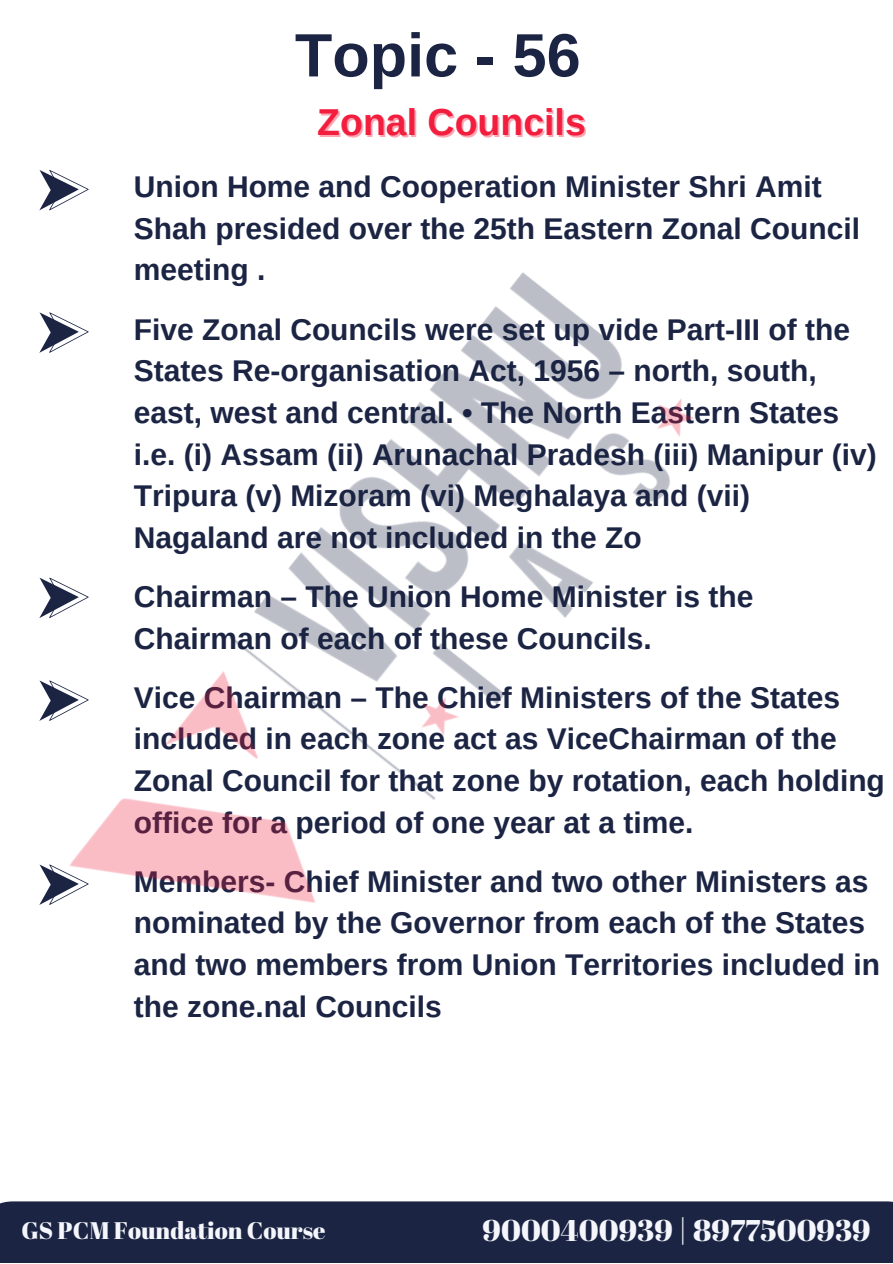
<style>
.page{position:relative;width:893px;height:1264px;background:#fff}
.page>*{position:absolute;margin:0;border:0;box-sizing:border-box;transform-origin:0 0}
.t1{font:700 61.2px "Arimo";color:#1b2443}
.t2{font:700 37.5px "Arimo";color:#f31e3e}
.t3{font:700 30px/41.5px "Arimo";color:#1b2443}
.t4{font:30px "Abril Fatface";color:#f4f6fc}
.t5{font:24px "Abril Fatface";color:#f4f6fc}
</style>
<div class="page">
<svg style="left:39px;top:170px;width:50px;height:40px"></svg>
<img style="left:39px;top:272px;width:655px;height:633px">
<div style="left:0;top:1201px;width:892px;height:61px;background:#1b2443"></div>
<p class="t1" style="left:295px;top:21px;width:287px">Topic - 56</p>
<p class="t2" style="left:317px;top:101px;width:270px">Zonal Councils</p>
<p class="t3" style="left:134px;top:166px;width:727px">Union Home and Cooperation Minister Shri Amit<br>Shah presided over the 25th Eastern Zonal Council meeting .</p>
<p class="t3" style="left:134px;top:308px;width:744px">Five Zonal Councils were set up vide Part-III of the States Re-organisation Act, 1956 – north, south, east, west and central. • The North Eastern States i.e. (i) Assam (ii) Arunachal Pradesh (iii) Manipur (iv)<br>Tripura (v) Mizoram (vi) Meghalaya and (vii)<br>Nagaland are not included in the Zo</p>
<p class="t3" style="left:134px;top:575px;width:621px">Chairman – The Union Home Minister is the<br>Chairman of each of these Councils.</p>
<p class="t3" style="left:134px;top:676px;width:752px">Vice Chairman – The Chief Ministers of the States included in each zone act as ViceChairman of the Zonal Council for that zone by rotation, each holding office for a period of one year at a time.</p>
<p class="t3" style="left:134px;top:860px;width:747px">Members- Chief Minister and two other Ministers as nominated by the Governor from each of the States and two members from Union Territories included in the zone.nal Councils</p>
<p class="t5" style="left:22px;top:1213px;width:305px">GS PCM Foundation Course</p>
<p class="t4" style="left:482px;top:1209px;width:389px">9000400939 | 8977500939</p>
</div>
